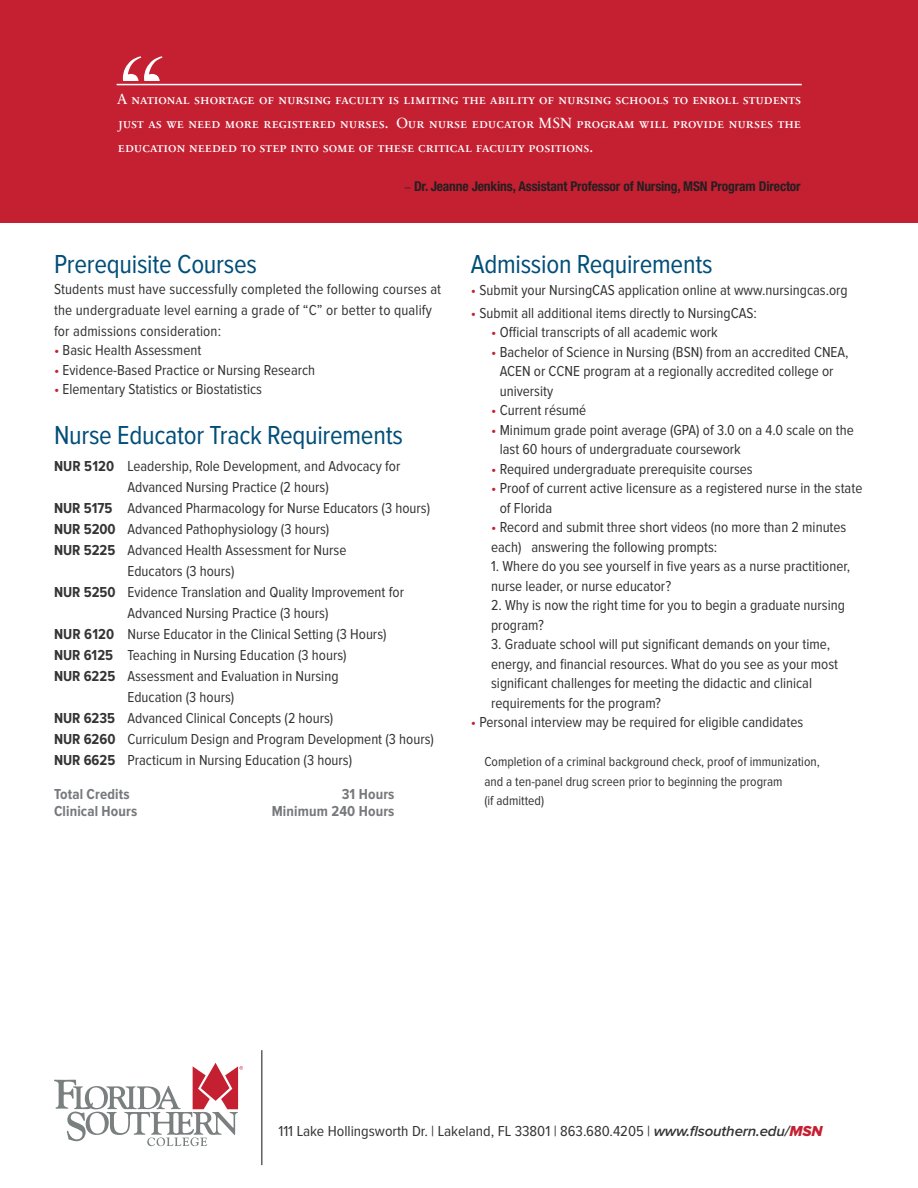
<style>
.page{position:relative;width:918px;height:1188px;background:#fff}
.page>*{position:absolute;margin:0;border:0;box-sizing:border-box;transform-origin:0 0}
.t1{font:126.75px "Bask Old Face";color:#fff}
.t2{font:27px "Proxima Nova Cond";letter-spacing:-.01em;color:#014e79}
.t3{font:15px/19.5px "Proxima Nova Cond";color:#333434}
.QUOTE{font:15px/24px "Sabon Next LT Pro";color:#fff;text-align:justify}
.t4{font:15px "Proxima Nova Cond";color:#333434;scale:1.05 1}
.t5{font:700 15px "Proxima Nova Cond";letter-spacing:.01em;color:#76787b}
.t6{font:13.5px "Proxima Nova Cond";color:#333434}
.QUOTE-2{font:700 condensed 13.5px "Helvetica Neue LT Std";letter-spacing:-.01em;color:#231f20}
.s1{font-family:"Minion Pro";font-weight:400;font-stretch:normal}
.s2{color:#c42032}
.s3{font-weight:700}
.s4{font-family:"Proxima Nova";font-weight:600;font-style:italic}
.s5{font-family:"Proxima Nova Extrabld It";color:#c42032}
</style>
<div class="page">
<svg style="left:54px;top:1063px;width:189px;height:83px"></svg>
<hr style="left:261px;top:1050px;width:2px;height:115px;background:#606162">
<div style="left:0;top:0;width:918px;height:222px;background:#c42032"></div>
<hr style="left:117px;top:84px;width:685px;height:1px;background:#fff">
<p class="t1" style="left:117px;top:32px;width:113px">“”</p>
<p class="QUOTE" style="left:117px;top:86px;width:686px">A national shortage of nursing faculty is limiting the ability of nursing schools to enroll students just as we need more registered nurses. Our nurse educator MSN program will provide nurses the education needed to step into some of these critical faculty positions.</p>
<p class="QUOTE-2" style="left:404px;top:178px;width:398px"><span class="s1">–</span> Dr. Jeanne Jenkins, Assistant Professor of Nursing, MSN Program Director</p>
<p class="t2" style="left:54px;top:249px;width:204px">Prerequisite Courses</p>
<p class="t3" style="left:54px;top:279px;width:389px;line-height:21px">Students must have successfully completed the following courses at the undergraduate level earning a grade of “C” or better to qualify for admissions consideration:</p>
<p class="t3" style="left:54px;top:341px;width:149px"><span class="s2">•</span> Basic Health Assessment</p>
<p class="t3" style="left:54px;top:361px;width:263px"><span class="s2">•</span> Evidence-Based Practice or Nursing Research</p>
<p class="t3" style="left:54px;top:380px;width:210px"><span class="s2">•</span> Elementary Statistics or Biostatistics</p>
<p class="t2" style="left:54px;top:420px;width:351px">Nurse Educator Track Requirements</p>
<p class="t3" style="left:54px;top:457px;width:348px"><span class="s3">NUR 5120</span> Leadership, Role Development, and Advocacy for</p>
<p class="t3" style="left:128px;top:478px;width:203px">Advanced Nursing Practice (2 hours)</p>
<p class="t3" style="left:54px;top:499px;width:378px"><span class="s3">NUR 5175</span> Advanced Pharmacology for Nurse Educators (3 hours)</p>
<p class="t3" style="left:54px;top:520px;width:277px"><span class="s3">NUR 5200</span> Advanced Pathophysiology (3 hours)</p>
<p class="t3" style="left:54px;top:541px;width:294px"><span class="s3">NUR 5225</span> Advanced Health Assessment for Nurse</p>
<p class="t3" style="left:128px;top:562px;width:109px">Educators (3 hours)</p>
<p class="t3" style="left:54px;top:583px;width:352px"><span class="s3">NUR 5250</span> Evidence Translation and Quality Improvement for</p>
<p class="t3" style="left:128px;top:604px;width:203px">Advanced Nursing Practice (3 hours)</p>
<p class="t3" style="left:54px;top:625px;width:334px"><span class="s3">NUR 6120</span> Nurse Educator in the Clinical Setting (3 Hours)</p>
<p class="t3" style="left:54px;top:646px;width:294px"><span class="s3">NUR 6125</span> Teaching in Nursing Education (3 hours)</p>
<p class="t3" style="left:54px;top:667px;width:286px"><span class="s3">NUR 6225</span> Assessment and Evaluation in Nursing</p>
<p class="t3" style="left:128px;top:688px;width:108px">Education (3 hours)</p>
<p class="t3" style="left:54px;top:709px;width:281px"><span class="s3">NUR 6235</span> Advanced Clinical Concepts (2 hours)</p>
<p class="t3" style="left:54px;top:730px;width:382px"><span class="s3">NUR 6260</span> Curriculum Design and Program Development (3 hours)</p>
<p class="t3" style="left:54px;top:751px;width:300px"><span class="s3">NUR 6625</span> Practicum in Nursing Education (3 hours)</p>
<p class="t5" style="left:54px;top:786px;width:77px">Total Credits</p>
<p class="t5" style="left:342px;top:786px;width:54px">31 Hours</p>
<p class="t5" style="left:54px;top:803px;width:85px">Clinical Hours</p>
<p class="t5" style="left:272px;top:803px;width:124px">Minimum 240 Hours</p>
<p class="t2" style="left:471px;top:249px;width:243px">Admission Requirements</p>
<p class="t3" style="left:471px;top:281px;width:378px"><span class="s2">•</span> Submit your NursingCAS application online at www.nursingcas.org</p>
<p class="t3" style="left:471px;top:304px;width:287px"><span class="s2">•</span> Submit all additional items directly to NursingCAS:</p>
<p class="t3" style="left:491px;top:323px;width:228px"><span class="s2">•</span> Official transcripts of all academic work</p>
<p class="t3" style="left:500px;top:343px;width:350px;text-indent:-9px"><span class="s2">•</span> Bachelor of Science in Nursing (BSN) from an accredited CNEA,<br>ACEN or CCNE program at a regionally accredited college or university</p>
<p class="t3" style="left:491px;top:401px;width:97px"><span class="s2">•</span> Current résumé</p>
<p class="t3" style="left:500px;top:421px;width:356px;text-indent:-9px"><span class="s2">•</span> Minimum grade point average (GPA) of 3.0 on a 4.0 scale on the last 60 hours of undergraduate coursework</p>
<p class="t3" style="left:491px;top:460px;width:263px"><span class="s2">•</span> Required undergraduate prerequisite courses</p>
<p class="t3" style="left:500px;top:479px;width:364px;text-indent:-9px"><span class="s2">•</span> Proof of current active licensure as a registered nurse in the state of Florida</p>
<p class="t3" style="left:491px;top:518px;width:357px"><span class="s2">•</span> Record and submit three short videos (no more than 2 minutes each) answering the following prompts:</p>
<p class="t3" style="left:491px;top:557px;width:360px">1. Where do you see yourself in five years as a nurse practitioner, nurse leader, or nurse educator?</p>
<p class="t3" style="left:491px;top:596px;width:355px">2. Why is now the right time for you to begin a graduate nursing program?</p>
<p class="t3" style="left:491px;top:635px;width:348px">3. Graduate school will put significant demands on your time, energy, and financial resources. What do you see as your most significant challenges for meeting the didactic and clinical requirements for the program?</p>
<p class="t3" style="left:471px;top:713px;width:334px"><span class="s2">•</span> Personal interview may be required for eligible candidates</p>
<p class="t6" style="left:484px;top:755px;width:337px">Completion of a criminal background check, proof of immunization,</p>
<p class="t6" style="left:484px;top:774px;width:300px">and a ten-panel drug screen prior to beginning the program</p>
<p class="t6" style="left:484px;top:794px;width:61px">(if admitted)</p>
<p class="t4" style="left:278px;top:1123px;width:520px">111 Lake Hollingsworth Dr. | Lakeland, FL 33801 | 863.680.4205 | <span class="s4">www.flsouthern.edu/</span><span class="s5">MSN</span></p>
</div>
